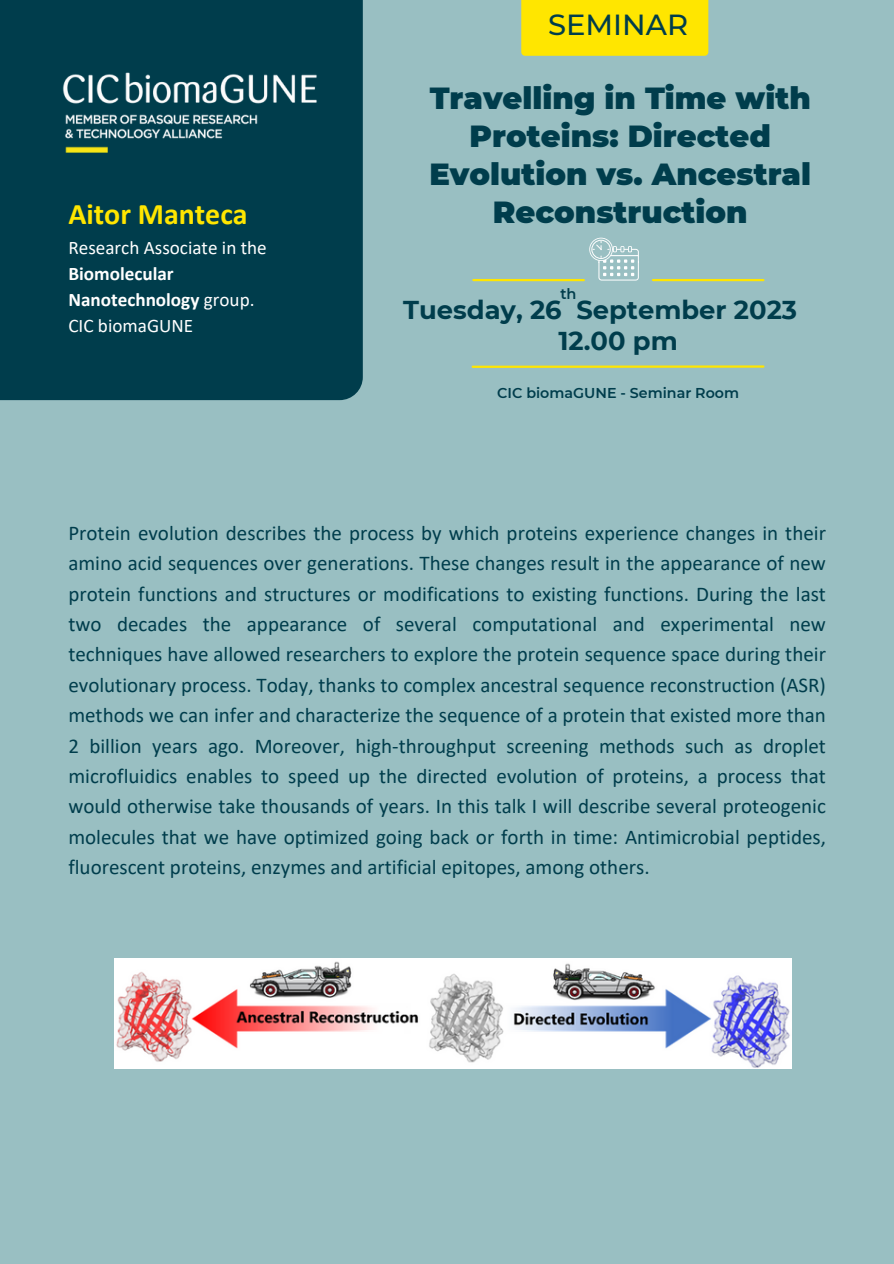
<style>
.page{position:relative;width:894px;height:1264px;background:#fff}
.page>*{position:absolute;margin:0;border:0;box-sizing:border-box;transform-origin:0 0}
.t1{font:900 30.45px/38.2px "Montserrat";color:#003d4c;text-align:center}
.t2{font:700 30px "Calibri";color:#ffe600}
.t3{font:500 28.95px "Montserrat";color:#003d4c}
.t4{font:700 25.8px "Montserrat";color:#003d4c}
.t5{font:21px/30.5px "Calibri";color:#003d4c;text-align:justify}
.t6{font:19.2px/26px "Calibri";color:#fff}
.t7{font:600 14.55px "Montserrat";color:#003d4c}
.t8{font:600 14.25px "Montserrat";color:#003d4c}
.s1{font-weight:700}
</style>
<div class="page">
<div style="left:0;top:0;width:893px;height:1263px;background:#99bfc2"></div>
<div style="left:0;top:0;width:362px;height:400px;background:#003d4c"></div>
<div style="left:521px;top:0;width:187px;height:56px;background:#ffe600"></div>
<img style="left:42px;top:54px;width:295px;height:120px">
<hr style="left:652px;top:279px;width:111px;height:2px;background:#ffe600">
<hr style="left:473px;top:279px;width:110px;height:2px;background:#ffe600">
<hr style="left:472px;top:365px;width:291px;height:3px;background:#ffe600">
<svg style="left:589px;top:238px;width:49px;height:42px"></svg>
<img style="left:115px;top:958px;width:675px;height:110px">
<p class="t2" style="left:68px;top:201px;width:181px">Aitor Manteca</p>
<p class="t6" style="left:68px;top:236px;width:200px">Research Associate in the<br><span class="s1">Biomolecular<br>Nanotechnology</span> group.</p>
<p class="t6" style="left:68px;top:314px;width:126px">CIC biomaGUNE</p>
<p class="t3" style="left:548px;top:7px;width:142px">SEMINAR</p>
<p class="t1" style="left:429px;top:78px;width:383px">Travelling in Time with<br>Proteins: Directed<br>Evolution vs. Ancestral<br>Reconstruction</p>
<p class="t7" style="left:560px;top:285px;width:18px">th</p>
<p class="t4" style="left:403px;top:294px;width:395px">Tuesday, 26 September 2023</p>
<p class="t4" style="left:558px;top:324px;width:121px">12.00 pm</p>
<p class="t8" style="left:497px;top:384px;width:243px">CIC biomaGUNE - Seminar Room</p>
<p class="t5" style="left:68px;top:519px;width:758px">Protein evolution describes the process by which proteins experience changes in their amino acid sequences over generations. These changes result in the appearance of new protein functions and structures or modifications to existing functions. During the last two decades the appearance of several computational and experimental new techniques have allowed researchers to explore the protein sequence space during their evolutionary process. Today, thanks to complex ancestral sequence reconstruction (ASR) methods we can infer and characterize the sequence of a protein that existed more than 2 billion years ago. Moreover, high-throughput screening methods such as droplet microfluidics enables to speed up the directed evolution of proteins, a process that would otherwise take thousands of years. In this talk I will describe several proteogenic molecules that we have optimized going back or forth in time: Antimicrobial peptides, fluorescent proteins, enzymes and artificial epitopes, among others.</p>
</div>
